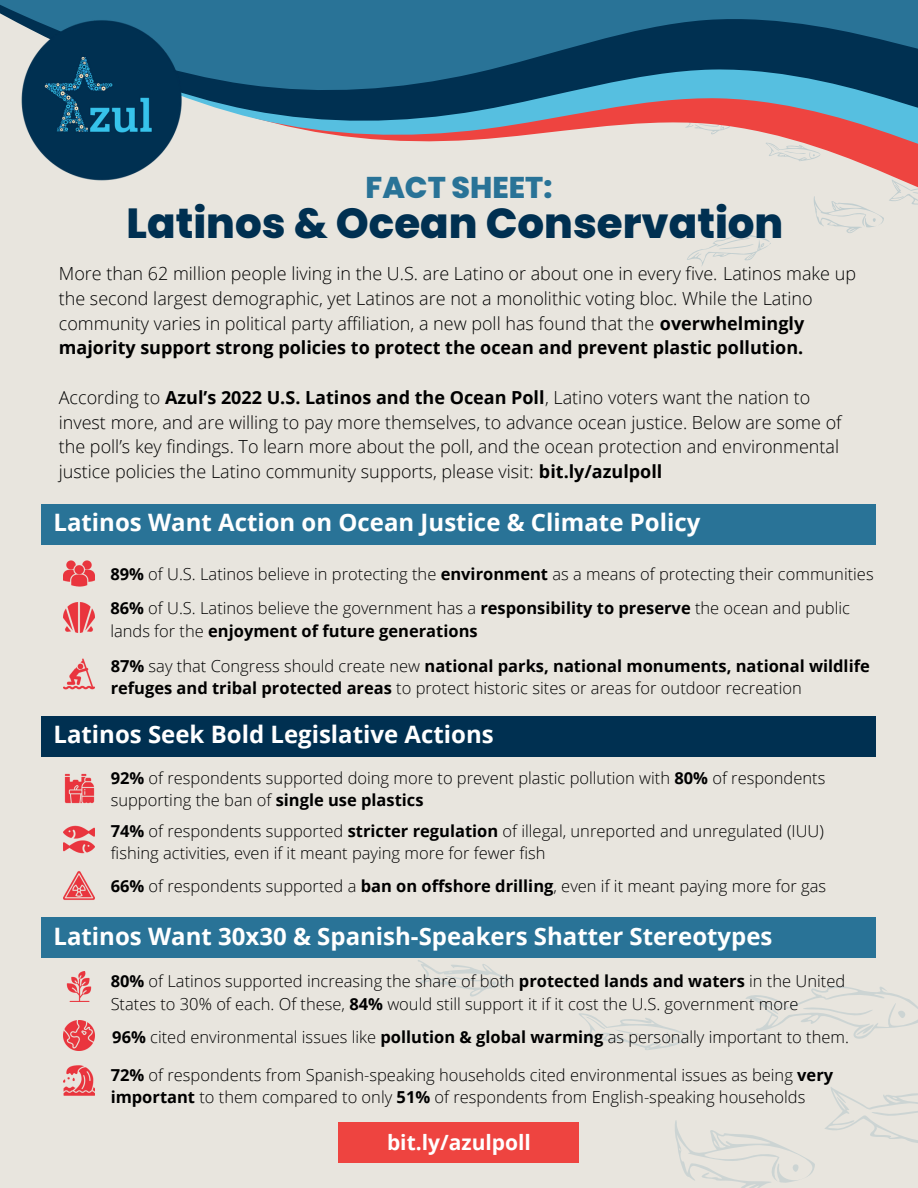
<style>
.page{position:relative;width:918px;height:1188px;background:#e8e5de}
.page>*{position:absolute;margin:0;border:0;box-sizing:border-box;transform-origin:0 0}
.t1{font:800 42px "Poppins";color:#003051}
.t2{font:800 30px "Poppins";color:#297397}
.t3{font:700 24px "Open Sans";color:#fff}
.t4{font:700 21px "Open Sans";color:#fff}
.t5{font:300 18px/24.8px "Open Sans";color:#000}
.t6{font:300 16.5px/22.5px "Open Sans";color:#000}
.t7{font:700 16.5px/35.1px "Open Sans";color:#000}
.s1{font-weight:700}
.s2{font-weight:300}
</style>
<div class="page">
<svg style="left:296px;top:128px;width:622px;height:61px"></svg>
<svg style="left:0;top:0;width:918px;height:128px;background:#376b89"></svg>
<img style="left:20px;top:19px;width:163px;height:162px">
<svg style="left:418px;top:960px;width:500px;height:228px"></svg>
<div style="left:338px;top:1122px;width:241px;height:41px;background:#ee4440"></div>
<div style="left:41px;top:504px;width:834px;height:41px;background:#297397"></div>
<img style="left:64px;top:560px;width:30px;height:27px">
<img style="left:64px;top:602px;width:30px;height:31px">
<img style="left:64px;top:659px;width:30px;height:30px">
<div style="left:41px;top:716px;width:834px;height:41px;background:#003051"></div>
<img style="left:64px;top:773px;width:31px;height:30px">
<img style="left:64px;top:825px;width:30px;height:29px">
<img style="left:64px;top:871px;width:30px;height:29px">
<img style="left:66px;top:972px;width:26px;height:30px">
<img style="left:64px;top:1021px;width:30px;height:30px">
<img style="left:64px;top:1065px;width:30px;height:31px">
<div style="left:41px;top:917px;width:834px;height:41px;background:#297397"></div>
<h2 class="t2" style="left:366px;top:166px;width:188px">FACT SHEET:</h2>
<h1 class="t1" style="left:127px;top:194px;width:658px">Latinos &amp; Ocean Conservation</h1>
<p class="t5" style="left:59px;top:261px;width:799px">More than 62 million people living in the U.S. are Latino or about one in every five. Latinos make up the second largest demographic, yet Latinos are not a monolithic voting bloc. While the Latino community varies in political party affiliation, a new poll has found that the <span class="s1">overwhelmingly majority support strong policies to protect the ocean and prevent plastic pollution.</span></p>
<p class="t5" style="left:59px;top:384px;width:784px">According to <span class="s1">Azul’s 2022 U.S. Latinos and the Ocean Poll</span>, Latino voters want the nation to invest more, and are willing to pay more themselves, to advance ocean justice. Below are some of the poll’s key findings. To learn more about the poll, and the ocean protection and environmental justice policies the Latino community supports, please visit: <span class="s1">bit.ly/azulpoll</span></p>
<h3 class="t3" style="left:53px;top:506px;width:648px">Latinos Want Action on Ocean Justice &amp; Climate Policy</h3>
<p class="t6" style="left:110px;top:557px;width:765px;line-height:33.8px"><span class="s1">89%</span> of U.S. Latinos believe in protecting the <span class="s1">environment</span> as a means of protecting their communities<br><span class="s1">86%</span> of U.S. Latinos believe the government has a <span class="s1">responsibility to preserve</span> the ocean and public</p>
<p class="t7" style="left:110px;top:613px;width:761px"><span class="s2">lands for the</span> enjoyment of future generations<br>87% <span class="s2">say that Congress should create new</span> national parks, national monuments, national wildlife</p>
<p class="t6" style="left:111px;top:677px;width:693px"><span class="s1">refuges and tribal protected areas</span> to protect historic sites or areas for outdoor recreation</p>
<h3 class="t3" style="left:53px;top:718px;width:442px">Latinos Seek Bold Legislative Actions</h3>
<p class="t6" style="left:111px;top:766px;width:716px"><span class="s1">92%</span> of respondents supported doing more to prevent plastic pollution with <span class="s1">80%</span> of respondents supporting the ban of <span class="s1">single use plastics</span></p>
<p class="t6" style="left:111px;top:819px;width:715px"><span class="s1">74%</span> of respondents supported <span class="s1">stricter regulation</span> of illegal, unreported and unregulated (IUU) fishing activities, even if it meant paying more for fewer fish</p>
<p class="t6" style="left:111px;top:874px;width:717px"><span class="s1">66%</span> of respondents supported a <span class="s1">ban on offshore drilling</span>, even if it meant paying more for gas</p>
<h3 class="t3" style="left:53px;top:919px;width:721px">Latinos Want 30x30 &amp; Spanish-Speakers Shatter Stereotypes</h3>
<p class="t6" style="left:111px;top:970px;width:736px"><span class="s1">80%</span> of Latinos supported increasing the share of both <span class="s1">protected lands and waters</span> in the United<br>States to 30% of each. Of these, <span class="s1">84%</span> would still support it if it cost the U.S. government more</p>
<p class="t6" style="left:112px;top:1025px;width:738px"><span class="s1">96%</span> cited environmental issues like <span class="s1">pollution &amp; global warming</span> as personally important to them.</p>
<p class="t6" style="left:111px;top:1063px;width:724px"><span class="s1">72%</span> of respondents from Spanish-speaking households cited environmental issues as being <span class="s1">very important</span> to them compared to only <span class="s1">51%</span> of respondents from English-speaking households</p>
<p class="t4" style="left:387px;top:1127px;width:145px">bit.ly/azulpoll</p>
</div>
